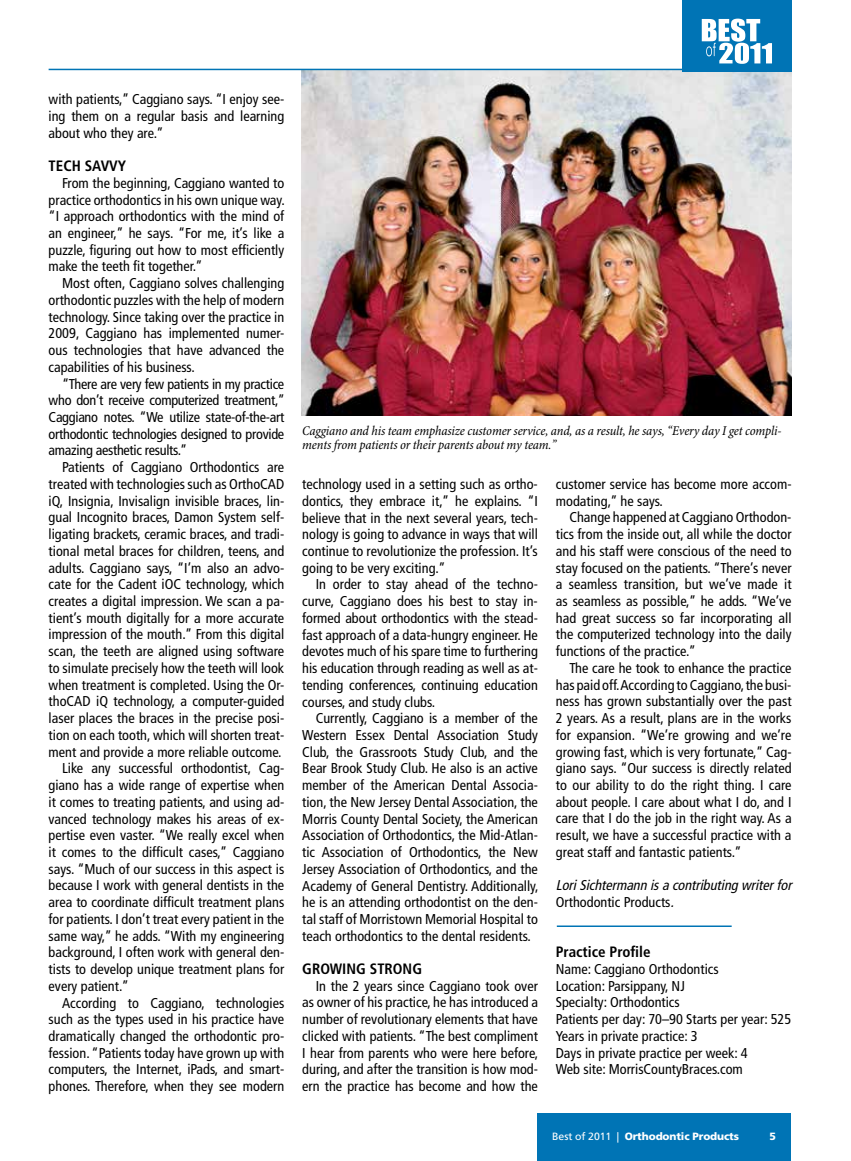
<style>
.page{position:relative;width:851px;height:1161px;background:#fff}
.page>*{position:absolute;margin:0;border:0;box-sizing:border-box;transform-origin:0 0}
.t1{font:700 condensed 15px "Frutiger LT Std";color:#000}
.t2{font:condensed 14.25px/16.8px "Frutiger LT Std";color:#000;text-align:justify}
.t3{font:italic condensed 14.25px/16.6px "Frutiger LT Std";color:#000}
.t4{font:italic condensed 13.5px/14.2px "Minion Pro";letter-spacing:-.01em;color:#000}
.t5{font:900 10.5px "Frutiger LT Std";letter-spacing:-.01em;color:#fff}
.s1{font-style:normal}
.s2{font-weight:400}
</style>
<div class="page">
<div style="left:537px;top:1114px;width:254px;height:47px;background:#0074b5"></div>
<img style="left:302px;top:70px;width:489px;height:346px">
<div style="left:682px;top:0;width:109px;height:71px;background:#0074b5"></div>
<svg style="left:701px;top:19px;width:71px;height:45px"></svg>
<hr style="left:556px;top:926px;width:175px;height:1px;background:#0074b5">
<hr style="left:49px;top:69px;width:742px;height:1px;background:#0074b5">
<p class="t2" style="left:49px;top:91px;width:237px">with patients,” Caggiano says. “I enjoy see&shy;ing them on a regular basis and learning about who they are.”</p>
<p class="t1" style="left:49px;top:157px;width:16px">TECH</p>
<p class="t1" style="left:85px;top:157px;width:43px">SAVVY</p>
<p class="t2" style="left:49px;top:175px;width:237px;text-indent:13px">From the beginning, Caggiano wanted to practice orthodontics in his own unique way. “I approach orthodontics with the mind of an engineer,” he says. “For me, it’s like a puzzle, figuring out how to most efficiently make the teeth fit together.”</p>
<p class="t2" style="left:49px;top:275px;width:237px;text-indent:13px">Most often, Caggiano solves challenging orthodontic puzzles with the help of modern technology. Since taking over the practice in 2009, Caggiano has implemented numer&shy;ous technologies that have advanced the capabilities of his business.</p>
<p class="t2" style="left:49px;top:375px;width:238px;text-indent:13px">“There are very few patients in my practice who don’t receive computerized treatment,” Caggiano notes. “We utilize state-of-the-art orthodontic technologies designed to provide amazing aesthetic results.”</p>
<p class="t2" style="left:62px;top:459px;width:224px">Patients of Caggiano Orthodontics are</p>
<p class="t2" style="left:49px;top:476px;width:237px">treated with technologies such as OrthoCAD</p>
<p class="t2" style="left:49px;top:492px;width:237px">iQ, Insignia, Invisalign invisible braces, lin-</p>
<p class="t2" style="left:49px;top:509px;width:237px">gual Incognito braces, Damon System self-</p>
<p class="t2" style="left:49px;top:526px;width:237px">ligating brackets, ceramic braces, and tradi-</p>
<p class="t2" style="left:49px;top:543px;width:237px">tional metal braces for children, teens, and</p>
<p class="t2" style="left:49px;top:559px;width:237px">adults. Caggiano says, “I’m also an advo-</p>
<p class="t2" style="left:49px;top:576px;width:237px">cate for the Cadent iOC technology, which</p>
<p class="t2" style="left:49px;top:593px;width:237px">creates a digital impression. We scan a pa-</p>
<p class="t2" style="left:49px;top:610px;width:237px">tient’s mouth digitally for a more accurate</p>
<p class="t2" style="left:49px;top:626px;width:237px">impression of the mouth.” From this digital</p>
<p class="t2" style="left:49px;top:643px;width:237px">scan, the teeth are aligned using software</p>
<p class="t2" style="left:49px;top:660px;width:237px">to simulate precisely how the teeth will look</p>
<p class="t2" style="left:49px;top:676px;width:237px">when treatment is completed. Using the Or-</p>
<p class="t2" style="left:49px;top:693px;width:237px">thoCAD iQ technology, a computer-guided</p>
<p class="t2" style="left:49px;top:710px;width:237px">laser places the braces in the precise posi-</p>
<p class="t2" style="left:49px;top:727px;width:237px">tion on each tooth, which will shorten treat-</p>
<p class="t2" style="left:49px;top:743px;width:234px">ment and provide a more reliable outcome.</p>
<p class="t2" style="left:62px;top:760px;width:223px">Like any successful orthodontist, Cag-</p>
<p class="t2" style="left:49px;top:777px;width:237px">giano has a wide range of expertise when</p>
<p class="t2" style="left:49px;top:794px;width:237px">it comes to treating patients, and using ad-</p>
<p class="t2" style="left:49px;top:810px;width:237px">vanced technology makes his areas of ex-</p>
<p class="t2" style="left:49px;top:827px;width:237px">pertise even vaster. “We really excel when</p>
<p class="t2" style="left:49px;top:844px;width:237px">it comes to the difficult cases,” Caggiano</p>
<p class="t2" style="left:49px;top:860px;width:237px">says. “Much of our success in this aspect is</p>
<p class="t2" style="left:49px;top:877px;width:237px">because I work with general dentists in the</p>
<p class="t2" style="left:49px;top:894px;width:237px">area to coordinate difficult treatment plans</p>
<p class="t2" style="left:49px;top:911px;width:237px">for patients. I don’t treat every patient in the</p>
<p class="t2" style="left:49px;top:927px;width:237px">same way,” he adds. “With my engineering</p>
<p class="t2" style="left:49px;top:944px;width:237px">background, I often work with general den-</p>
<p class="t2" style="left:49px;top:961px;width:237px">tists to develop unique treatment plans for</p>
<p class="t2" style="left:49px;top:978px;width:82px">every patient.”</p>
<p class="t2" style="left:62px;top:994px;width:224px">According to Caggiano, technologies</p>
<p class="t2" style="left:49px;top:1011px;width:237px">such as the types used in his practice have</p>
<p class="t2" style="left:49px;top:1028px;width:237px">dramatically changed the orthodontic pro-</p>
<p class="t2" style="left:49px;top:1044px;width:237px">fession. “Patients today have grown up with</p>
<p class="t2" style="left:49px;top:1061px;width:237px">computers, the Internet, iPads, and smart-</p>
<p class="t2" style="left:49px;top:1078px;width:237px">phones. Therefore, when they see modern</p>
<p class="t4" style="left:302px;top:424px;width:480px">Caggiano and his team emphasize customer service, and, as a result, he says, “Every day I get compli&shy;ments from patients or their parents about my team.”</p>
<p class="t2" style="left:302px;top:476px;width:237px">technology used in a setting such as ortho&shy;dontics, they embrace it,” he explains. “I believe that in the next several years, tech&shy;nology is going to advance in ways that will continue to revolutionize the profession. It’s going to be very exciting.”</p>
<p class="t2" style="left:302px;top:576px;width:237px;text-indent:13px">In order to stay ahead of the techno&shy;curve, Caggiano does his best to stay in&shy;formed about orthodontics with the stead&shy;fast approach of a data-hungry engineer. He devotes much of his spare time to furthering his education through reading as well as at&shy;tending conferences, continuing education courses, and study clubs.</p>
<p class="t2" style="left:302px;top:710px;width:238px;text-indent:13px">Currently, Caggiano is a member of the Western Essex Dental Association Study Club, the Grassroots Study Club, and the Bear Brook Study Club. He also is an active member of the American Dental Associa&shy;tion, the New Jersey Dental Association, the Morris County Dental Society, the American Association of Orthodontics, the Mid-Atlan&shy;tic Association of Orthodontics, the New Jersey Association of Orthodontics, and the Academy of General Dentistry. Additionally, he is an attending orthodontist on the den&shy;tal staff of Morristown Memorial Hospital to teach orthodontics to the dental residents.</p>
<p class="t1" style="left:302px;top:960px;width:20px">GROWING</p>
<p class="t1" style="left:370px;top:960px;width:18px">STRONG</p>
<p class="t2" style="left:302px;top:977px;width:237px;text-indent:13px">In the 2 years since Caggiano took over as owner of his practice, he has introduced a number of revolutionary elements that have clicked with patients. “The best compliment I hear from parents who were here before, during, and after the transition is how mod&shy;ern the practice has become and how the</p>
<p class="t2" style="left:556px;top:476px;width:237px">customer service has become more accom&shy;modating,” he says.</p>
<p class="t2" style="left:556px;top:509px;width:237px;text-indent:13px">Change happened at Caggiano Orthodon&shy;tics from the inside out, all while the doctor and his staff were conscious of the need to stay focused on the patients. “There’s never a seamless transition, but we’ve made it as seamless as possible,” he adds. “We’ve had great success so far incorporating all the computerized technology into the daily functions of the practice.”</p>
<p class="t2" style="left:556px;top:660px;width:237px;text-indent:13px">The care he took to enhance the practice has paid off. According to Caggiano, the busi&shy;ness has grown substantially over the past 2 years. As a result, plans are in the works for expansion. “We’re growing and we’re growing fast, which is very fortunate,” Cag&shy;giano says. “Our success is directly related to our ability to do the right thing. I care about people. I care about what I do, and I care that I do the job in the right way. As a result, we have a successful practice with a great staff and fantastic patients.”</p>
<p class="t3" style="left:556px;top:877px;width:241px">LoriSichtermann isacontributing writerfor<br><span class="s1">Orthodontic Products</span>.</p>
<p class="t1" style="left:555px;top:943px;width:96px">PRACTICE PROFILE</p>
<p class="t2" style="left:555px;top:961px;width:237px;text-align:left">Name: Caggiano Orthodontics<br>Location: Parsippany, NJ<br>Specialty: Orthodontics<br>Patients per day: 70–90 Starts per year: 525<br>Years in private practice: 3<br>Days in private practice per week: 4<br>Web site: MorrisCountyBraces.com</p>
<p class="t5" style="left:552px;top:1130px;width:188px"><span class="s2">Best of 2011 |</span> Orthodontic Products</p>
<p class="t5" style="left:769px;top:1130px;width:8px">5</p>
</div>
